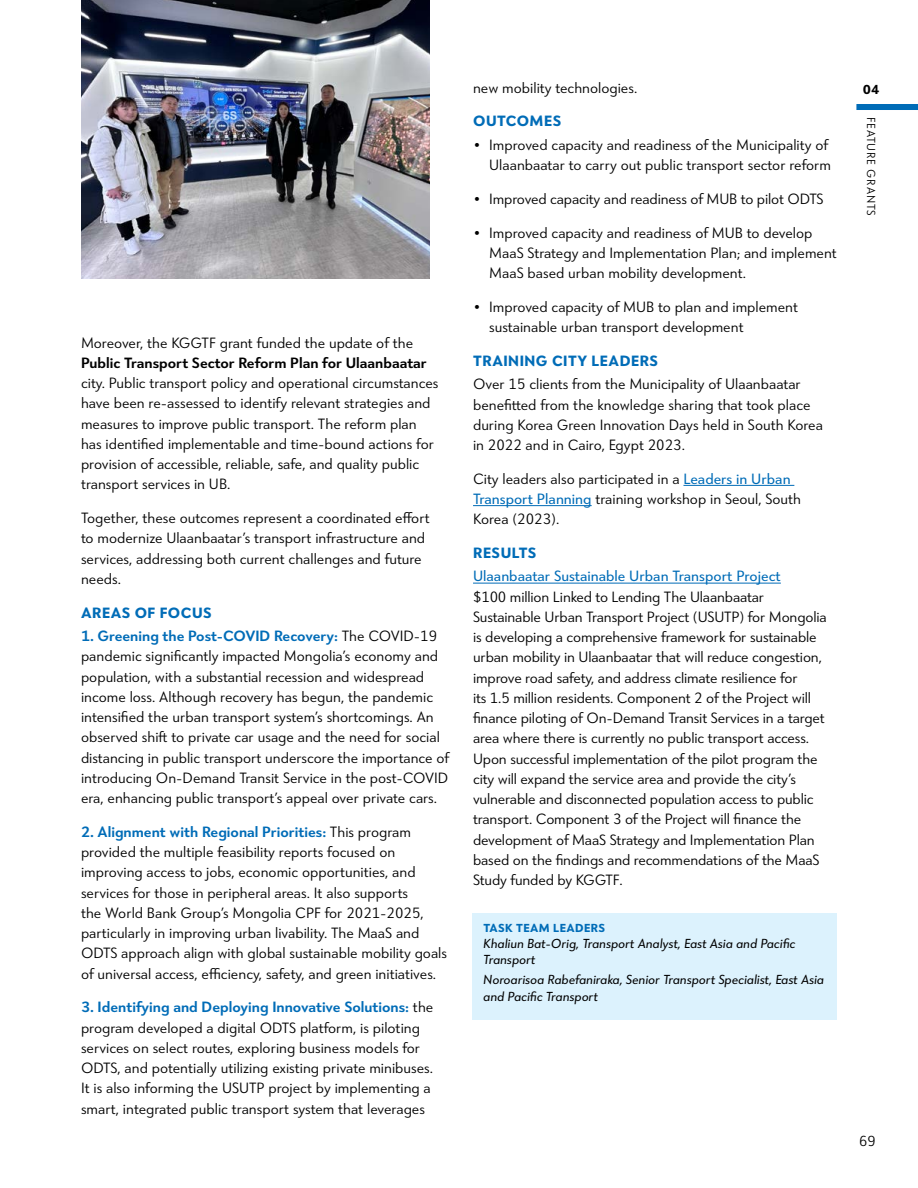
<style>
.page{position:relative;width:918px;height:1188px;background:#fff}
.page>*{position:absolute;margin:0;border:0;box-sizing:border-box;transform-origin:0 0}
.t1{font:300 15.3px/20.2px "Tangent";color:#000}
.t2{font:700 15.3px "Tangent";letter-spacing:.035em;color:#006cb7}
.t3{font:600 15.3px "Tangent";color:#000}
.t4{font:15.3px "Tangent";color:#006cb7}
.t5{font:300 15px "Tangent";color:#000}
.t6{font:italic 13.5px/16.5px "Tangent";color:#000}
.t7{font:700 13.5px "Tangent";color:#000}
.t8{font:700 12px "Tangent";letter-spacing:.035em;color:#006cb7}
.t9{font:300 12px "Tangent";letter-spacing:.075em;color:#000}
.s1{font-weight:600;color:#006cb7}
.s2{font-weight:400;color:#006cb7}
</style>
<div class="page">
<div style="left:856px;top:104px;width:62px;height:6px;background:#006cb7"></div>
<hr style="left:683px;top:485px;width:111px;height:1px;background:#006cb7">
<hr style="left:473px;top:505px;width:119px;height:1px;background:#006cb7">
<hr style="left:473px;top:583px;width:308px;height:1px;background:#006cb7">
<div style="left:472px;top:913px;width:365px;height:107px;background:#dcf2fd"></div>
<img style="left:81px;top:0;width:349px;height:279px">
<p class="t1" style="left:81px;top:332px;width:334px">Moreover, the KGGTF grant funded the update of the</p>
<p class="t3" style="left:81px;top:352px;width:347px">Public Transport Sector Reform Plan for Ulaanbaatar</p>
<p class="t1" style="left:81px;top:373px;width:359px">city. Public transport policy and operational circumstances have been re-assessed to identify relevant strategies and measures to improve public transport. The reform plan has identified implementable and time-bound actions for provision of accessible, reliable, safe, and quality public transport services in UB.</p>
<p class="t1" style="left:81px;top:508px;width:350px">Together, these outcomes represent a coordinated effort to modernize Ulaanbaatar’s transport infrastructure and services, addressing both current challenges and future needs.</p>
<p class="t2" style="left:81px;top:601px;width:132px">AREAS OF FOCUS</p>
<p class="t1" style="left:81px;top:626px;width:370px"><span class="s1">1. Greening the Post-COVID Recovery:</span> The COVID-19 pandemic significantly impacted Mongolia’s economy and population, with a substantial recession and widespread income loss. Although recovery has begun, the pandemic intensified the urban transport system’s shortcomings. An observed shift to private car usage and the need for social distancing in public transport underscore the importance of introducing On-Demand Transit Service in the post-COVID era, enhancing public transport’s appeal over private cars.</p>
<p class="t1" style="left:81px;top:821px;width:368px"><span class="s1">2. Alignment with Regional Priorities:</span> This program provided the multiple feasibility reports focused on improving access to jobs, economic opportunities, and services for those in peripheral areas. It also supports<br>the World Bank Group’s Mongolia CPF for 2021-2025, particularly in improving urban livability. The MaaS and ODTS approach align with global sustainable mobility goals of universal access, efficiency, safety, and green initiatives.</p>
<p class="t1" style="left:81px;top:997px;width:354px"><span class="s1">3. Identifying and Deploying Innovative Solutions:</span> the program developed a digital ODTS platform, is piloting services on select routes, exploring business models for ODTS, and potentially utilizing existing private minibuses.<br>It is also informing the USUTP project by implementing a smart, integrated public transport system that leverages</p>
<p class="t1" style="left:473px;top:77px;width:166px">new mobility technologies.</p>
<p class="t2" style="left:473px;top:109px;width:90px">OUTCOMES</p>
<p class="t1" style="left:473px;top:134px;width:360px;text-align:right">• Improved capacity and readiness of the Municipality of<br>Ulaanbaatar to carry out public transport sector reform</p>
<p class="t1" style="left:473px;top:188px;width:352px">• Improved capacity and readiness of MUB to pilot ODTS</p>
<p class="t1" style="left:489px;top:222px;width:349px;text-indent:-16px">• Improved capacity and readiness of MUB to develop<br>MaaS Strategy and Implementation Plan; and implement<br>MaaS based urban mobility development.</p>
<p class="t1" style="left:489px;top:296px;width:310px;text-indent:-16px">• Improved capacity of MUB to plan and implement sustainable urban transport development</p>
<p class="t2" style="left:473px;top:349px;width:186px">TRAINING CITY LEADERS</p>
<p class="t1" style="left:473px;top:374px;width:351px">Over 15 clients from the Municipality of Ulaanbaatar benefitted from the knowledge sharing that took place during Korea Green Innovation Days held in South Korea in 2022 and in Cairo, Egypt 2023.</p>
<p class="t1" style="left:473px;top:468px;width:330px">City leaders also participated in a <span class="s2">Leaders in Urban<br>Transport Planning</span> training workshop in Seoul, South<br>Korea (2023).</p>
<p class="t2" style="left:473px;top:541px;width:65px">RESULTS</p>
<p class="t4" style="left:473px;top:566px;width:309px">Ulaanbaatar Sustainable Urban Transport Project</p>
<p class="t1" style="left:473px;top:586px;width:355px">$100 million Linked to Lending The Ulaanbaatar Sustainable Urban Transport Project (USUTP) for Mongolia is developing a comprehensive framework for sustainable urban mobility in Ulaanbaatar that will reduce congestion, improve road safety, and address climate resilience for<br>its 1.5 million residents. Component 2 of the Project will finance piloting of On-Demand Transit Services in a target area where there is currently no public transport access.<br>Upon successful implementation of the pilot program the city will expand the service area and provide the city’s vulnerable and disconnected population access to public transport. Component 3 of the Project will finance the development of MaaS Strategy and Implementation Plan based on the findings and recommendations of the MaaS Study funded by KGGTF.</p>
<p class="t8" style="left:483px;top:918px;width:123px">TASK TEAM LEADERS</p>
<p class="t6" style="left:483px;top:935px;width:314px">Khaliun Bat-Orig, Transport Analyst, East Asia and Pacific<br>Transport</p>
<p class="t6" style="left:483px;top:971px;width:342px">Noroarisoa Rabefaniraka, Senior Transport Specialist, East Asia and Pacific Transport</p>
<p class="t7" style="left:863px;top:79px;width:18px">04</p>
<p class="t9" style="left:879px;top:117px;width:101px;rotate:90deg">FEATURE GRANTS</p>
<p class="t5" style="left:859px;top:1131px;width:18px">69</p>
</div>
